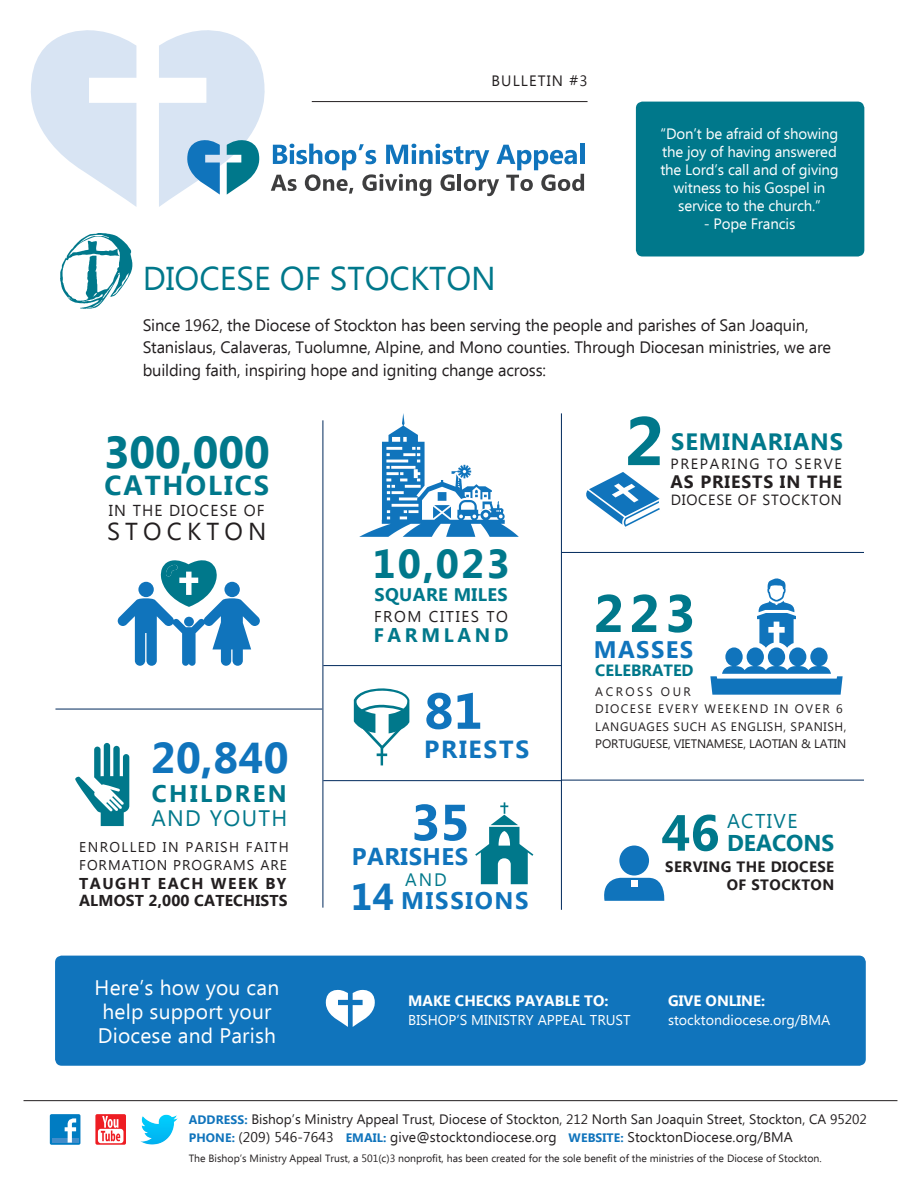
<style>
.page{position:relative;width:918px;height:1188px;background:#fff}
.page>*{position:absolute;margin:0;border:0;box-sizing:border-box;transform-origin:0 0}
.t1{font:700 68.55px "Ebrima";color:#00788b}
.t2{font:700 52.8px "Ebrima";color:#00788b}
.t3{font:700 50.7px "Ebrima";color:#1074bc}
.t4{font:700 50.7px "Ebrima";color:#00788b}
.t5{font:700 44.7px "Ebrima";color:#00788b}
.t6{font:700 43.05px "Ebrima";color:#1074bc}
.t7{font:700 40.35px "Ebrima";color:#00788b}
.t8{font:700 37.5px "Ebrima";color:#1074bc}
.t9{font:33px "Ebrima";color:#00788b}
.t10{font:700 27.3px "Ebrima";letter-spacing:.07em;color:#00788b}
.t11{font:700 24.75px "Ebrima";letter-spacing:.07em;color:#1074bc}
.t12{font:24.45px "Ebrima";letter-spacing:.21em;color:#231f20}
.t13{font:700 24px "Ebrima";letter-spacing:.1em;color:#00788b}
.t14{font:700 24px "Ebrima";letter-spacing:.02em;color:#1074bc}
.t15{font:700 24px "Ebrima";letter-spacing:.07em;color:#1074bc}
.t16{font:700 23.85px "Ebrima";letter-spacing:.06em;color:#1074bc}
.t17{font:700 23.55px "Ebrima";letter-spacing:.04em;color:#00788b}
.t18{font:700 22.8px "Ebrima";color:#00788b}
.t19{font:22.35px "Ebrima";letter-spacing:.06em;color:#00788b}
.t20{font:21px/24px "Ebrima";letter-spacing:.01em;color:#fff}
.t21{font:19.95px "Ebrima";letter-spacing:.07em;color:#00788b}
.t22{font:700 19.5px "Ebrima";letter-spacing:.19em;color:#00788b}
.t23{font:700 18.15px "Ebrima";letter-spacing:.02em;color:#00788b}
.t24{font:18px "Ebrima";color:#00788b}
.t25{font:700 17.7px "Ebrima";letter-spacing:.05em;color:#231f20}
.t26{font:16.5px/22.5px "Ebrima";letter-spacing:-.01em;color:#231f20}
.t27{font:700 16.2px "Ebrima";color:#00788b}
.t28{font:15.9px "Ebrima";letter-spacing:.07em;color:#231f20}
.t29{font:700 15.75px "Ebrima";letter-spacing:.01em;color:#231f20}
.t30{font:700 15.75px "Ebrima";letter-spacing:.095em;color:#231f20}
.t31{font:15.6px "Ebrima";letter-spacing:.1em;color:#231f20}
.t32{font:15px/18px "Ebrima";letter-spacing:-.01em;color:#fff;text-align:center}
.t33{font:700 15px "Ebrima";color:#fff}
.t34{font:700 15px/18px "Ebrima";letter-spacing:.03em;color:#231f20;text-align:right}
.t35{font:15px "Ebrima";letter-spacing:.075em;color:#231f20}
.t36{font:14.7px "Ebrima";letter-spacing:.05em;color:#231f20}
.t37{font:14.7px "Ebrima";letter-spacing:.11em;color:#231f20}
.t38{font:14.25px "Ebrima";color:#fff}
.t39{font:14.1px/17.2px "Ebrima";letter-spacing:.085em;color:#231f20}
.t40{font:13.95px "Ebrima";letter-spacing:.01em;color:#231f20}
.t41{font:13.65px "Ebrima";color:#231f20}
.t42{font:12.3px/17.1px "Ebrima";letter-spacing:.05em;color:#231f20}
.t43{font:12.3px "Ebrima";letter-spacing:.2em;color:#231f20}
.t44{font:10.5px "Ebrima";color:#231f20}
.s1{font-weight:700;font-size:12.3px;color:#1074bc}
</style>
<div class="page">
<hr style="left:312px;top:101px;width:276px;height:1px;background:#231f20">
<svg style="left:31px;top:30px;width:105px;height:177px"></svg>
<img style="left:60px;top:233px;width:73px;height:75px">
<img style="left:359px;top:413px;width:160px;height:124px">
<hr style="left:561px;top:413px;width:1px;height:497px;background:#00295c">
<hr style="left:323px;top:420px;width:1px;height:488px;background:#00295c">
<svg style="left:118px;top:560px;width:142px;height:106px"></svg>
<div style="left:184px;top:617px;width:10px;height:10px;background:#1074bc;border-radius:50%"></div>
<hr style="left:323px;top:665px;width:238px;height:1px;background:#00295c">
<hr style="left:323px;top:780px;width:238px;height:1px;background:#00295c">
<hr style="left:55px;top:709px;width:267px;height:1px;background:#00295c">
<hr style="left:562px;top:552px;width:302px;height:1px;background:#00295c">
<hr style="left:562px;top:780px;width:302px;height:1px;background:#00295c">
<svg style="left:586px;top:472px;width:74px;height:57px"></svg>
<svg style="left:710px;top:578px;width:133px;height:117px"></svg>
<svg style="left:75px;top:743px;width:54px;height:83px"></svg>
<svg style="left:354px;top:688px;width:55px;height:77px"></svg>
<svg style="left:475px;top:802px;width:58px;height:82px"></svg>
<div style="left:619px;top:846px;width:30px;height:30px;background:#1074bc;border-radius:50%"></div>
<svg style="left:604px;top:878px;width:61px;height:23px"></svg>
<div style="left:55px;top:956px;width:811px;height:110px;background:#1074bc;border-radius:7px"></div>
<svg style="left:325px;top:989px;width:50px;height:38px"></svg>
<svg style="left:159px;top:30px;width:425px;height:177px"></svg>
<hr style="left:24px;top:1100px;width:873px;height:1px;background:#231f20">
<div style="left:50px;top:1114px;width:30px;height:31px;background:#007cc2;border-radius:2px"></div>
<div style="left:52px;top:1138px;width:26px;height:5px;background:#418dcb"></div>
<svg style="left:65px;top:1118px;width:11px;height:25px"></svg>
<svg style="left:95px;top:1114px;width:31px;height:31px"></svg>
<svg style="left:98px;top:1129px;width:25px;height:14px"></svg>
<svg style="left:101px;top:1116px;width:19px;height:25px"></svg>
<img style="left:140px;top:1114px;width:38px;height:31px">
<div style="left:636px;top:102px;width:228px;height:155px;background:#00788b;border-radius:7px"></div>
<p class="t35" style="left:492px;top:70px;width:97px">BULLETIN #3</p>
<p class="t32" style="left:660px;top:126px;width:180px">“Don’t be afraid of showing the joy of having answered the Lord’s call and of giving witness to his Gospel in service to the church.”</p>
<p class="t32" style="left:704px;top:216px;width:93px">- Pope Francis</p>
<p class="t9" style="left:143px;top:255px;width:355px">DIOCESE OF STOCKTON</p>
<p class="t26" style="left:143px;top:315px;width:690px">Since 1962, the Diocese of Stockton has been serving the people and parishes of San Joaquin,<br>Stanislaus, Calaveras, Tuolumne, Alpine, and Mono counties. Through Diocesan ministries, we are building faith, inspiring hope and igniting change across:</p>
<p class="t5" style="left:104px;top:419px;width:168px">300,000</p>
<p class="t10" style="left:105px;top:465px;width:166px">CATHOLICS</p>
<p class="t28" style="left:109px;top:499px;width:157px">IN THE DIOCESE OF</p>
<p class="t12" style="left:107px;top:514px;width:161px">STOCKTON</p>
<p class="t6" style="left:151px;top:726px;width:139px">20,840</p>
<p class="t13" style="left:152px;top:776px;width:136px">CHILDREN</p>
<p class="t19" style="left:151px;top:802px;width:137px">AND YOUTH</p>
<p class="t39" style="left:79px;top:840px;width:211px">ENROLLED IN PARISH FAITH<br>FORMATION PROGRAMS ARE</p>
<p class="t30" style="left:79px;top:871px;width:209px">TAUGHT EACH WEEK BY</p>
<p class="t29" style="left:79px;top:889px;width:210px">ALMOST 2,000 CATECHISTS</p>
<p class="t20" style="left:95px;top:977px;width:186px">Here’s how you can help support your<br>Diocese and Parish</p>
<p class="t7" style="left:373px;top:534px;width:139px">10,023</p>
<p class="t23" style="left:375px;top:581px;width:135px">SQUARE MILES</p>
<p class="t31" style="left:374px;top:605px;width:135px">FROM CITIES TO</p>
<p class="t22" style="left:374px;top:621px;width:136px">FARMLAND</p>
<p class="t3" style="left:424px;top:673px;width:60px">81</p>
<p class="t11" style="left:424px;top:731px;width:106px">PRIESTS</p>
<p class="t3" style="left:411px;top:785px;width:60px">35</p>
<p class="t24" style="left:405px;top:867px;width:43px">AND</p>
<p class="t14" style="left:352px;top:838px;width:118px">PARISHES</p>
<p class="t8" style="left:351px;top:869px;width:45px">14</p>
<p class="t15" style="left:401px;top:883px;width:129px">MISSIONS</p>
<p class="t1" style="left:624px;top:390px;width:41px">2</p>
<p class="t17" style="left:671px;top:424px;width:173px">SEMINARIANS</p>
<p class="t37" style="left:671px;top:453px;width:173px">PREPARING TO SERVE</p>
<p class="t25" style="left:670px;top:469px;width:173px">AS PRIESTS IN THE</p>
<p class="t36" style="left:671px;top:489px;width:173px">DIOCESE OF STOCKTON</p>
<p class="t2" style="left:593px;top:574px;width:103px">223</p>
<p class="t16" style="left:594px;top:631px;width:101px">MASSES</p>
<p class="t43" style="left:595px;top:683px;width:97px">ACROSS OUR</p>
<p class="t42" style="left:595px;top:701px;width:253px">DIOCESE EVERY WEEKEND IN OVER 6<br>LANGUAGES SUCH AS ENGLISH, SPANISH,<br>PORTUGUESE, VIETNAMESE, LAOTIAN &amp; LATIN</p>
<p class="t27" style="left:595px;top:658px;width:100px">CELEBRATED</p>
<p class="t21" style="left:727px;top:807px;width:72px">ACTIVE</p>
<p class="t18" style="left:727px;top:826px;width:109px">DEACONS</p>
<p class="t4" style="left:661px;top:795px;width:60px">46</p>
<p class="t34" style="left:665px;top:859px;width:171px">SERVING THE DIOCESE<br>OF STOCKTON</p>
<p class="t33" style="left:408px;top:989px;width:202px">MAKE CHECKS PAYABLE TO:</p>
<p class="t38" style="left:408px;top:1010px;width:224px">BISHOP’S MINISTRY APPEAL TRUST</p>
<p class="t33" style="left:668px;top:989px;width:99px">GIVE ONLINE:</p>
<p class="t38" style="left:668px;top:1010px;width:164px">stocktondiocese.org/BMA</p>
<p class="t41" style="left:189px;top:1110px;width:680px"><span class="s1">ADDRESS:</span> Bishop’s Ministry Appeal Trust, Diocese of Stockton, 212 North San Joaquin Street, Stockton, CA 95202</p>
<p class="t40" style="left:189px;top:1127px;width:606px"><span class="s1">PHONE:</span> (209) 546-7643 <span class="s1">EMAIL:</span> give@stocktondiocese.org <span class="s1">WEBSITE:</span> StocktonDiocese.org/BMA</p>
<p class="t44" style="left:189px;top:1151px;width:635px">The Bishop’s Ministry Appeal Trust, a 501(c)3 nonprofit, has been created for the sole benefit of the ministries of the Diocese of Stockton.</p>
</div>
